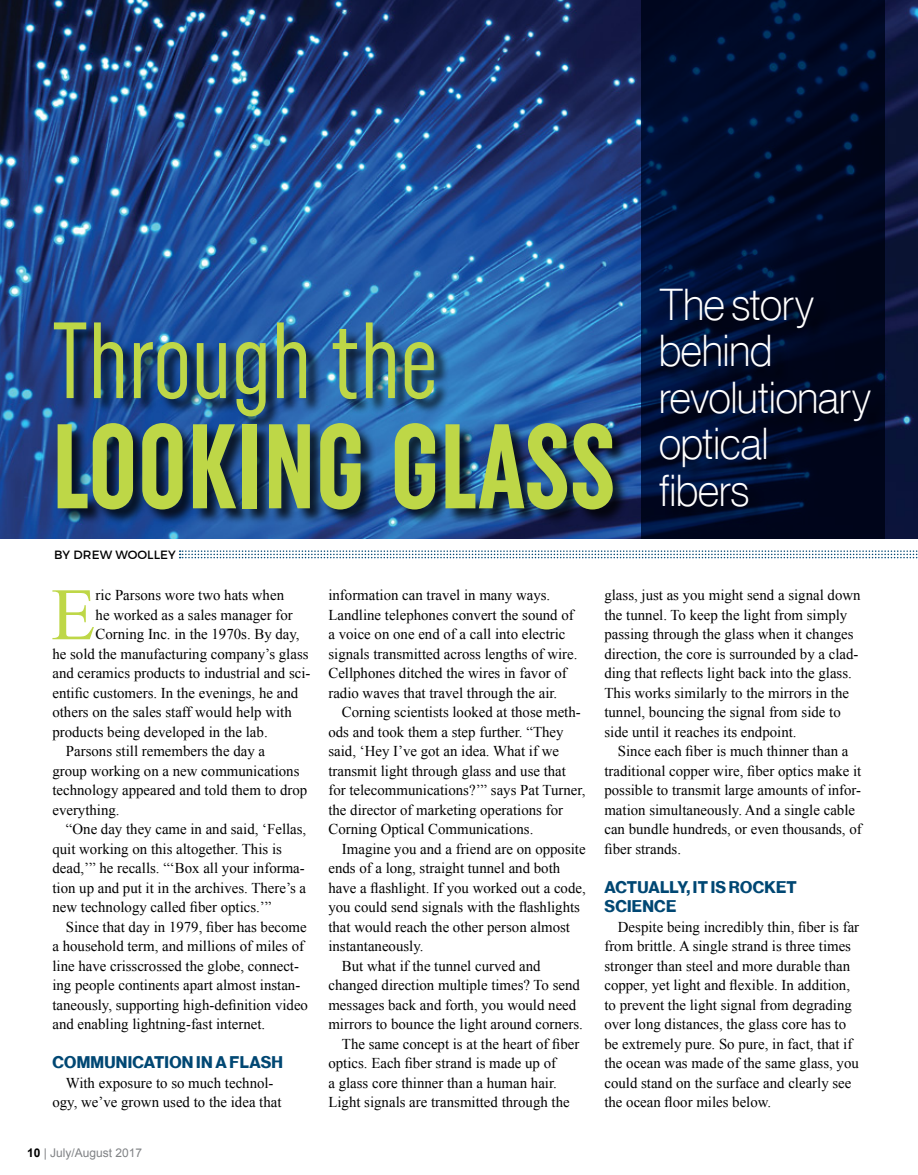
<style>
.page{position:relative;width:918px;height:1175px;background:#fff}
.page>*{position:absolute;margin:0;border:0;box-sizing:border-box;transform-origin:0 0}
.t1{font:700 extra-condensed 120px "Uniform";color:#bed747;scale:.96 1}
.t2{font:extra-condensed 108px "Uniform";color:#bed747;scale:.96 1}
.t3{font:73.95px "Times New Roman";color:#bed747}
.t4{font:43.5px/46.5px "N Haas Grotesk DS Pro 35 X Lt";color:#fff}
.t5{font:16.5px/19.5px "N Haas Grotesk DS Pro 75 Bd";letter-spacing:.015em;color:#004773}
.t6{font:15px/19.5px "Times New Roman";color:#000}
.t7{font:12px "Arial";color:#808285}
.t8{font:12px "Montserrat";letter-spacing:.01em;color:#000}
.s1{font-weight:700;color:#000}
</style>
<div class="page">
<svg style="left:180px;top:550px;width:738px;height:8px"></svg>
<img style="left:0;top:0;width:918px;height:538px">
<svg style="left:642px;top:0;width:243px;height:538px;background:#000b2a"></svg>
<div style="left:55px;top:323px;width:573px;height:202px;background:#000;opacity:.75"></div>
<div style="left:663px;top:291px;width:226px;height:234px;background:#000;opacity:.75"></div>
<h2 class="t2" style="left:52px;top:297px;width:404px">Through the</h2>
<h1 class="t1" style="left:52px;top:398px;width:589px">LOOKING GLASS</h1>
<p class="t8" style="left:54px;top:547px;width:123px">BY DREW WOOLLEY</p>
<h3 class="t4" style="left:659px;top:281px;width:214px">The story behind revolutionary optical<br>fibers</h3>
<h3 class="t3" style="left:51px;top:565px;width:46px">E</h3>
<p class="t6" style="left:96px;top:585px;width:190px">ric Parsons wore two hats when</p>
<p class="t6" style="left:96px;top:605px;width:199px">he worked as a sales manager for</p>
<p class="t6" style="left:96px;top:624px;width:206px">Corning Inc. in the 1970s. By day,</p>
<p class="t6" style="left:52px;top:644px;width:258px">he sold the manufacturing company’s glass</p>
<p class="t6" style="left:52px;top:663px;width:259px">and ceramics products to industrial and sci-</p>
<p class="t6" style="left:52px;top:683px;width:247px">entific customers. In the evenings, he and</p>
<p class="t6" style="left:52px;top:702px;width:241px">others on the sales staff would help with</p>
<p class="t6" style="left:52px;top:722px;width:217px">products being developed in the lab.</p>
<p class="t6" style="left:66px;top:741px;width:201px">Parsons still remembers the day a</p>
<p class="t6" style="left:52px;top:761px;width:249px">group working on a new communications</p>
<p class="t6" style="left:52px;top:780px;width:256px">technology appeared and told them to drop</p>
<p class="t6" style="left:52px;top:800px;width:69px">everything.</p>
<p class="t6" style="left:66px;top:819px;width:242px">“One day they came in and said, ‘Fellas,</p>
<p class="t6" style="left:52px;top:839px;width:231px">quit working on this altogether. This is</p>
<p class="t6" style="left:52px;top:858px;width:254px">dead,’” he recalls. “‘Box all your informa-</p>
<p class="t6" style="left:52px;top:878px;width:255px">tion up and put it in the archives. There’s a</p>
<p class="t6" style="left:52px;top:897px;width:220px">new technology called fiber optics.’”</p>
<p class="t6" style="left:66px;top:917px;width:242px">Since that day in 1979, fiber has become</p>
<p class="t6" style="left:52px;top:936px;width:253px">a household term, and millions of miles of</p>
<p class="t6" style="left:52px;top:956px;width:248px">line have crisscrossed the globe, connect-</p>
<p class="t6" style="left:52px;top:975px;width:249px">ing people continents apart almost instan-</p>
<p class="t6" style="left:52px;top:995px;width:257px">taneously, supporting high-definition video</p>
<p class="t6" style="left:52px;top:1014px;width:214px">and enabling lightning-fast internet.</p>
<p class="t5" style="left:53px;top:1053px;width:232px">COMMUNICATION IN A FLASH</p>
<p class="t6" style="left:52px;top:1073px;width:231px;text-align:center">With exposure to so much technol&shy;ogy, we’ve grown used to the idea that</p>
<p class="t7" style="left:27px;top:1144px;width:117px"><span class="s1">10</span> | July/August 2017</p>
<p class="t6" style="left:328px;top:585px;width:251px">information can travel in many ways.<br>Landline telephones convert the sound of a voice on one end of a call into electric signals transmitted across lengths of wire.<br>Cellphones ditched the wires in favor of radio waves that travel through the air.</p>
<p class="t6" style="left:328px;top:702px;width:259px;text-indent:14px">Corning scientists looked at those meth&shy;ods and took them a step further. “They said, ‘Hey I’ve got an idea. What if we transmit light through glass and use that for telecommunications?’” says Pat Turner, the director of marketing operations for Corning Optical Communications.</p>
<p class="t6" style="left:342px;top:839px;width:245px">Imagine you and a friend are on opposite</p>
<p class="t6" style="left:328px;top:858px;width:233px">ends of a long, straight tunnel and both</p>
<p class="t6" style="left:328px;top:878px;width:259px">have a flashlight. If you worked out a code,</p>
<p class="t6" style="left:328px;top:897px;width:253px">you could send signals with the flashlights</p>
<p class="t6" style="left:328px;top:917px;width:243px">that would reach the other person almost</p>
<p class="t6" style="left:328px;top:936px;width:97px">instantaneously.</p>
<p class="t6" style="left:342px;top:956px;width:200px">But what if the tunnel curved and</p>
<p class="t6" style="left:328px;top:975px;width:253px">changed direction multiple times? To send</p>
<p class="t6" style="left:328px;top:995px;width:249px">messages back and forth, you would need</p>
<p class="t6" style="left:328px;top:1014px;width:256px">mirrors to bounce the light around corners.</p>
<p class="t6" style="left:342px;top:1034px;width:239px">The same concept is at the heart of fiber</p>
<p class="t6" style="left:328px;top:1053px;width:229px">optics. Each fiber strand is made up of</p>
<p class="t6" style="left:328px;top:1072px;width:230px">a glass core thinner than a human hair.</p>
<p class="t6" style="left:328px;top:1092px;width:243px">Light signals are transmitted through the</p>
<p class="t6" style="left:604px;top:585px;width:258px">glass, just as you might send a signal down the tunnel. To keep the light from simply passing through the glass when it changes direction, the core is surrounded by a clad&shy;ding that reflects light back into the glass.<br>This works similarly to the mirrors in the tunnel, bouncing the signal from side to side until it reaches its endpoint.</p>
<p class="t6" style="left:604px;top:741px;width:259px;text-indent:13px">Since each fiber is much thinner than a traditional copper wire, fiber optics make it possible to transmit large amounts of infor&shy;mation simultaneously. And a single cable can bundle hundreds, or even thousands, of fiber strands.</p>
<p class="t5" style="left:605px;top:877px;width:194px">ACTUALLY, IT IS ROCKET<br>SCIENCE</p>
<p class="t6" style="left:604px;top:917px;width:256px;text-indent:13px">Despite being incredibly thin, fiber is far from brittle. A single strand is three times stronger than steel and more durable than copper, yet light and flexible. In addition, to prevent the light signal from degrading over long distances, the glass core has to be extremely pure. So pure, in fact, that if the ocean was made of the same glass, you could stand on the surface and clearly see the ocean floor miles below.</p>
</div>
